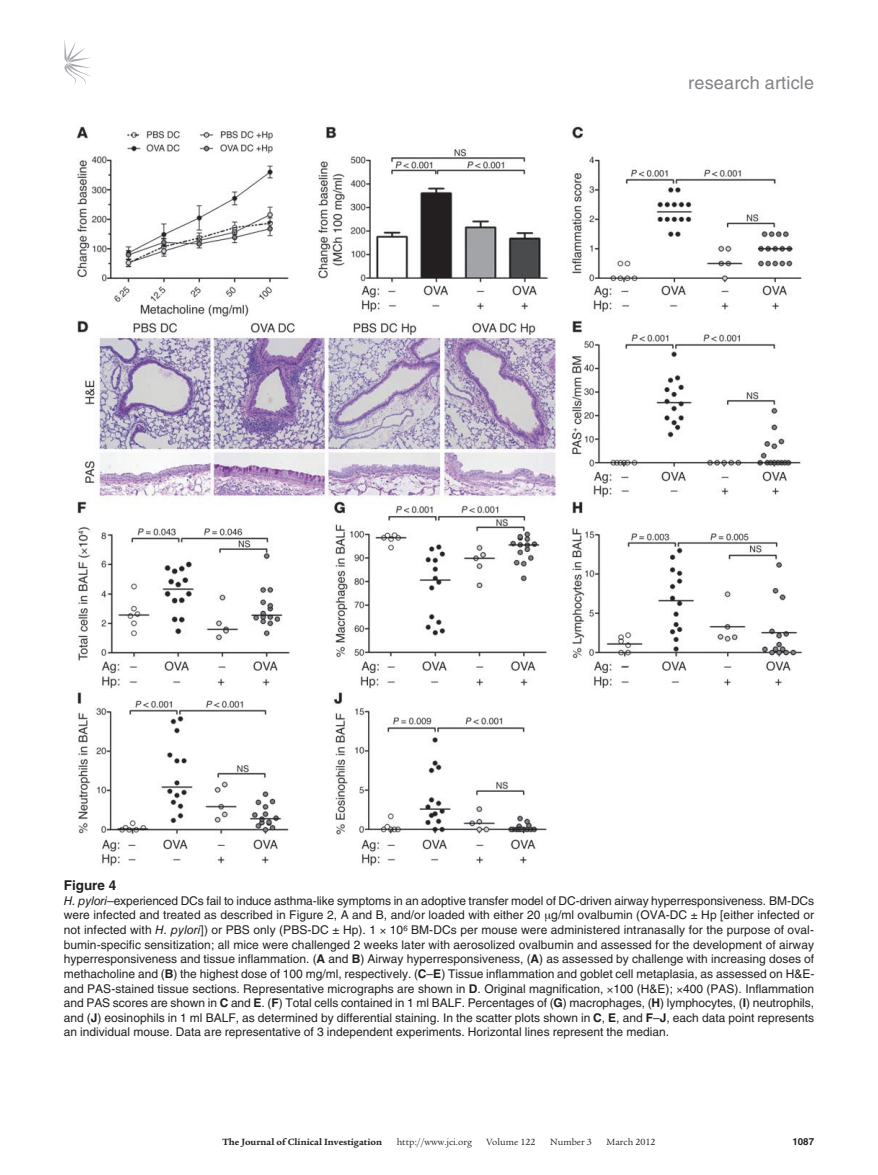
<style>
.page{position:relative;width:878px;height:1175px;background:#fff}
.page>*{position:absolute;margin:0;border:0;box-sizing:border-box;transform-origin:0 0}
.t1{font:18px "Helvetica LT Std";letter-spacing:.01em;color:#808285}
.t2{font:700 13.5px "Helvetica LT Std";color:#231f20}
.t3{font:12px/14.5px "Helvetica LT Std";color:#231f20;text-align:justify}
.t4{font:9.75px "Legacy Serif Std";color:#231f20}
.t5{font:700 9.75px "Legacy Serif Std";color:#231f20}
.t6{font:700 9.75px "Helvetica LT Std";color:#231f20}
.s1{font-style:italic}
.s2{font-weight:700}
</style>
<div class="page">
<svg style="left:64px;top:40px;width:27px;height:45px"></svg>
<img style="left:76px;top:126px;width:727px;height:741px">
<h1 class="t1" style="left:688px;top:73px;width:127px">research article</h1>
<p class="t2" style="left:64px;top:877px;width:54px">Figure 4</p>
<p class="t3" style="left:64px;top:893px;width:752px"><span class="s1">H. pylori</span>–experienced DCs fail to induce asthma-like symptoms in an adoptive transfer model of DC-driven airway hyperresponsiveness. BM-DCs were infected and treated as described in Figure 2, A and B, and/or loaded with either 20 g/ml ovalbumin (OVA-DC ± Hp [either infected or not infected with <span class="s1">H. pylori</span>]) or PBS only (PBS-DC ± Hp). 1 10<sup>6</sup> BM-DCs per mouse were administered intranasally for the purpose of oval&shy;bumin-specific sensitization; all mice were challenged 2 weeks later with aerosolized ovalbumin and assessed for the development of airway hyperresponsiveness and tissue inflammation. (<span class="s2">A</span> and <span class="s2">B</span>) Airway hyperresponsiveness, (<span class="s2">A</span>) as assessed by challenge with increasing doses of methacholine and (<span class="s2">B</span>) the highest dose of 100 mg/ml, respectively. (<span class="s2">C</span>–<span class="s2">E</span>) Tissue inflammation and goblet cell metaplasia, as assessed on H&amp;E&shy;and PAS-stained tissue sections. Representative micrographs are shown in <span class="s2">D</span>. Original magnification, 100 (H&amp;E); 400 (PAS). Inflammation and PAS scores are shown in <span class="s2">C</span> and <span class="s2">E</span>. (<span class="s2">F</span>) Total cells contained in 1 ml BALF. Percentages of (<span class="s2">G</span>) macrophages, (<span class="s2">H</span>) lymphocytes, (<span class="s2">I</span>) neutrophils, and (<span class="s2">J</span>) eosinophils in 1 ml BALF, as determined by differential staining. In the scatter plots shown in <span class="s2">C</span>, <span class="s2">E</span>, and <span class="s2">F</span>–<span class="s2">J</span>, each data point represents an individual mouse. Data are representative of 3 independent experiments. Horizontal lines represent the median.</p>
<p class="t5" style="left:222px;top:1135px;width:161px">The Journal of Clinical Investigation</p>
<p class="t4" style="left:396px;top:1136px;width:77px">http://www.jci.org</p>
<p class="t4" style="left:486px;top:1136px;width:50px">Volume 122</p>
<p class="t4" style="left:550px;top:1136px;width:43px">Number 3</p>
<p class="t4" style="left:606px;top:1136px;width:51px">March 2012</p>
<p class="t6" style="left:792px;top:1135px;width:23px">1087</p>
</div>
